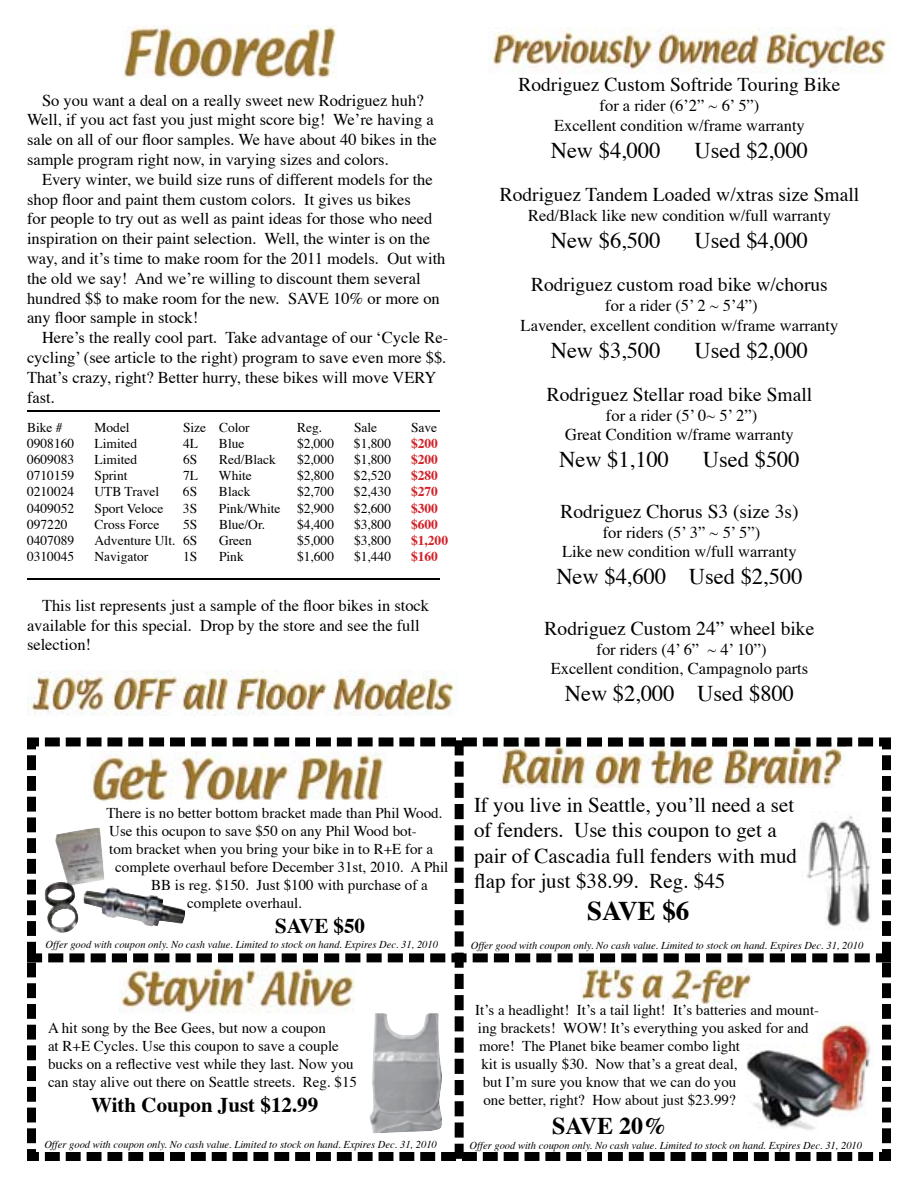
<style>
.page{position:relative;width:918px;height:1188px;background:#fff}
.page>*{position:absolute;margin:0;border:0;box-sizing:border-box;transform-origin:0 0}
.t1{font:700 27px "Times";color:#000}
.t2{font:700 24px "Times";color:#000}
.t3{font:22.5px "Times";color:#000}
.t4{font:21px/25.2px "Times";color:#000}
.t5{font:700 21px "Times";color:#000}
.t6{font:19.5px "Times";color:#000}
.t7{font:16.5px/19.8px "Times";color:#000;text-align:center}
.t8{font:15px/18px "Times";color:#000}
.t9{font:13.5px "Times";color:#000}
.t10{font:700 13.5px "Times";color:#d2232a}
.t11{font:italic 10.5px "Times";color:#000}
</style>
<div class="page">
<svg style="left:27px;top:737px;width:864px;height:424px"></svg>
<img style="left:122px;top:26px;width:214px;height:52px">
<img style="left:490px;top:27px;width:401px;height:46px">
<img style="left:27px;top:671px;width:431px;height:45px">
<img style="left:44px;top:827px;width:141px;height:106px">
<img style="left:90px;top:752px;width:297px;height:51px">
<img style="left:800px;top:812px;width:76px;height:121px">
<img style="left:498px;top:742px;width:348px;height:46px">
<img style="left:504px;top:742px;width:342px;height:4px">
<img style="left:747px;top:1021px;width:127px;height:116px">
<hr style="left:27px;top:410px;width:413px;height:2px;background:#000">
<hr style="left:27px;top:578px;width:413px;height:2px;background:#000">
<img style="left:369px;top:1012px;width:75px;height:121px">
<img style="left:120px;top:965px;width:235px;height:49px">
<img style="left:581px;top:968px;width:171px;height:37px">
<p class="t7" style="left:27px;top:89px;width:411px;text-align:left;text-indent:15px">So you want a deal on a really sweet new Rodriguez huh?<br>Well, if you act fast you just might score big! We’re having a sale on all of our floor samples. We have about 40 bikes in the sample program right now, in varying sizes and colors.</p>
<p class="t7" style="left:27px;top:168px;width:420px;text-align:left;text-indent:15px">Every winter, we build size runs of different models for the shop floor and paint them custom colors. It gives us bikes<br>for people to try out as well as paint ideas for those who need inspiration on their paint selection. Well, the winter is on the way, and it’s time to make room for the 2011 models. Out with the old we say! And we’re willing to discount them several hundred $$ to make room for the new. SAVE 10% or more on any floor sample in stock!</p>
<p class="t7" style="left:27px;top:326px;width:423px;text-align:left;text-indent:15px">Here’s the really cool part. Take advantage of our ‘Cycle Re&shy;cycling’ (see article to the right) program to save even more $$.<br>That’s crazy, right? Better hurry, these bikes will move VERY fast.</p>
<p class="t9" style="left:27px;top:414px;width:37px">Bike #</p>
<p class="t9" style="left:94px;top:414px;width:37px">Model</p>
<p class="t9" style="left:183px;top:414px;width:68px">Size Color</p>
<p class="t9" style="left:297px;top:414px;width:27px">Reg.</p>
<p class="t9" style="left:354px;top:414px;width:25px">Sale</p>
<p class="t9" style="left:411px;top:414px;width:28px">Save</p>
<p class="t9" style="left:27px;top:431px;width:49px">0908160</p>
<p class="t9" style="left:94px;top:431px;width:44px">Limited</p>
<p class="t9" style="left:183px;top:431px;width:16px">4L</p>
<p class="t9" style="left:219px;top:431px;width:27px">Blue</p>
<p class="t9" style="left:297px;top:431px;width:39px">$2,000</p>
<p class="t9" style="left:354px;top:431px;width:39px">$1,800</p>
<p class="t10" style="left:411px;top:430px;width:28px">$200</p>
<p class="t9" style="left:27px;top:447px;width:49px">0609083</p>
<p class="t9" style="left:94px;top:447px;width:44px">Limited</p>
<p class="t9" style="left:183px;top:447px;width:16px">6S</p>
<p class="t9" style="left:219px;top:447px;width:58px">Red/Black</p>
<p class="t9" style="left:297px;top:447px;width:39px">$2,000</p>
<p class="t9" style="left:354px;top:447px;width:39px">$1,800</p>
<p class="t10" style="left:411px;top:447px;width:28px">$200</p>
<p class="t9" style="left:27px;top:463px;width:49px">0710159</p>
<p class="t9" style="left:94px;top:463px;width:35px">Sprint</p>
<p class="t9" style="left:183px;top:463px;width:16px">7L</p>
<p class="t9" style="left:219px;top:463px;width:34px">White</p>
<p class="t9" style="left:297px;top:463px;width:39px">$2,800</p>
<p class="t9" style="left:354px;top:463px;width:39px">$2,520</p>
<p class="t10" style="left:411px;top:463px;width:28px">$280</p>
<p class="t9" style="left:27px;top:479px;width:49px">0210024</p>
<p class="t9" style="left:94px;top:479px;width:66px">UTB Travel</p>
<p class="t9" style="left:183px;top:479px;width:16px">6S</p>
<p class="t9" style="left:219px;top:479px;width:33px">Black</p>
<p class="t9" style="left:297px;top:479px;width:39px">$2,700</p>
<p class="t9" style="left:354px;top:479px;width:39px">$2,430</p>
<p class="t10" style="left:411px;top:479px;width:28px">$270</p>
<p class="t9" style="left:27px;top:495px;width:49px">0409052</p>
<p class="t9" style="left:94px;top:495px;width:71px">Sport Veloce</p>
<p class="t9" style="left:183px;top:495px;width:16px">3S</p>
<p class="t9" style="left:219px;top:495px;width:117px">Pink/White $2,900</p>
<p class="t9" style="left:354px;top:495px;width:39px">$2,600</p>
<p class="t10" style="left:411px;top:495px;width:28px">$300</p>
<p class="t9" style="left:27px;top:512px;width:42px">097220</p>
<p class="t9" style="left:94px;top:512px;width:66px">Cross Force</p>
<p class="t9" style="left:183px;top:512px;width:16px">5S</p>
<p class="t9" style="left:219px;top:512px;width:48px">Blue/Or.</p>
<p class="t9" style="left:297px;top:512px;width:39px">$4,400</p>
<p class="t9" style="left:354px;top:512px;width:39px">$3,800</p>
<p class="t10" style="left:411px;top:511px;width:28px">$600</p>
<p class="t9" style="left:27px;top:528px;width:49px">0407089</p>
<p class="t9" style="left:94px;top:528px;width:104px">Adventure Ult. 6S</p>
<p class="t9" style="left:219px;top:528px;width:34px">Green</p>
<p class="t9" style="left:297px;top:528px;width:39px">$5,000</p>
<p class="t9" style="left:354px;top:528px;width:39px">$3,800</p>
<p class="t10" style="left:411px;top:528px;width:39px">$1,200</p>
<p class="t9" style="left:27px;top:544px;width:49px">0310045</p>
<p class="t9" style="left:94px;top:544px;width:55px">Navigator</p>
<p class="t9" style="left:183px;top:544px;width:16px">1S</p>
<p class="t9" style="left:219px;top:544px;width:26px">Pink</p>
<p class="t9" style="left:297px;top:544px;width:39px">$1,600</p>
<p class="t9" style="left:354px;top:544px;width:39px">$1,440</p>
<p class="t10" style="left:411px;top:544px;width:28px">$160</p>
<p class="t7" style="left:27px;top:594px;width:404px;text-align:left;text-indent:15px">This list represents just a sample of the floor bikes in stock available for this special. Drop by the store and see the full selection!</p>
<p class="t6" style="left:518px;top:66px;width:324px">Rodriguez Custom Softride Touring Bike</p>
<p class="t7" style="left:554px;top:94px;width:252px">for a rider (6’2” ~ 6’ 5”)<br>Excellent condition w/frame warranty</p>
<h3 class="t3" style="left:551px;top:129px;width:111px">New $4,000</h3>
<h3 class="t3" style="left:694px;top:129px;width:115px">Used $2,000</h3>
<p class="t6" style="left:500px;top:176px;width:361px">Rodriguez Tandem Loaded w/xtras size Small</p>
<p class="t7" style="left:528px;top:204px;width:304px">Red/Black like new condition w/full warranty</p>
<h3 class="t3" style="left:551px;top:219px;width:111px">New $6,500</h3>
<h3 class="t3" style="left:694px;top:219px;width:115px">Used $4,000</h3>
<p class="t6" style="left:531px;top:266px;width:298px">Rodriguez custom road bike w/chorus</p>
<p class="t7" style="left:521px;top:294px;width:319px">for a rider (5’ 2 ~ 5’4”)<br>Lavender, excellent condition w/frame warranty</p>
<h3 class="t3" style="left:551px;top:329px;width:111px">New $3,500</h3>
<h3 class="t3" style="left:694px;top:329px;width:115px">Used $2,000</h3>
<p class="t6" style="left:547px;top:376px;width:267px">Rodriguez Stellar road bike Small</p>
<p class="t7" style="left:565px;top:404px;width:230px">for a rider (5’ 0~ 5’ 2”)<br>Great Condition w/frame warranty</p>
<h3 class="t3" style="left:559px;top:439px;width:111px">New $1,100</h3>
<h3 class="t3" style="left:703px;top:439px;width:98px">Used $500</h3>
<p class="t6" style="left:560px;top:493px;width:240px">Rodriguez Chorus S3 (size 3s)</p>
<p class="t7" style="left:562px;top:521px;width:236px">for riders (5’ 3” ~ 5’ 5”)<br>Like new condition w/full warranty</p>
<h3 class="t3" style="left:556px;top:556px;width:248px">New $4,600 Used $2,500</h3>
<p class="t6" style="left:545px;top:610px;width:271px">Rodriguez Custom 24” wheel bike</p>
<p class="t7" style="left:551px;top:638px;width:259px">for riders (4’ 6” ~ 4’ 10”)<br>Excellent condition, Campagnolo parts</p>
<h3 class="t3" style="left:565px;top:673px;width:231px">New $2,000 Used $800</h3>
<p class="t8" style="left:106px;top:803px;width:337px">There is no better bottom bracket made than Phil Wood.</p>
<p class="t8" style="left:109px;top:821px;width:309px">Use this ocupon to save $50 on any Phil Wood bot-</p>
<p class="t8" style="left:109px;top:839px;width:325px">tom bracket when you bring your bike in to R+E for a</p>
<p class="t8" style="left:115px;top:857px;width:335px">complete overhaul before December 31st, 2010. A Phil</p>
<p class="t8" style="left:151px;top:875px;width:278px">BB is reg. $150. Just $100 with purchase of a</p>
<p class="t8" style="left:187px;top:893px;width:116px">complete overhaul.</p>
<p class="t5" style="left:275px;top:906px;width:92px">SAVE $50</p>
<p class="t11" style="left:46px;top:935px;width:394px">Offer good with coupon only. No cash value. Limited to stock on hand. Expires Dec. 31, 2010</p>
<p class="t8" style="left:48px;top:1017px;width:311px">A hit song by the Bee Gees, but now a coupon<br>at R+E Cycles. Use this coupon to save a couple bucks on a reflective vest while they last. Now you can stay alive out there on Seattle streets. Reg. $15</p>
<p class="t5" style="left:91px;top:1085px;width:229px">With Coupon Just $12.99</p>
<p class="t11" style="left:44px;top:1135px;width:394px">Offer good with coupon only. No cash value. Limited to stock on hand. Expires Dec. 31, 2010</p>
<p class="t4" style="left:474px;top:791px;width:325px">If you live in Seattle, you’ll need a set of fenders. Use this coupon to get a pair of Cascadia full fenders with mud flap for just $38.99. Reg. $45</p>
<h1 class="t1" style="left:587px;top:885px;width:104px">SAVE $6</h1>
<p class="t11" style="left:471px;top:936px;width:394px">Offer good with coupon only. No cash value. Limited to stock on hand. Expires Dec. 31, 2010</p>
<p class="t8" style="left:475px;top:999px;width:346px">It’s a headlight! It’s a tail light! It’s batteries and mount-</p>
<p class="t8" style="left:478px;top:1017px;width:332px">ing brackets! WOW! It’s everything you asked for and</p>
<p class="t8" style="left:479px;top:1035px;width:262px">more! The Planet bike beamer combo light</p>
<p class="t8" style="left:481px;top:1053px;width:258px">kit is usually $30. Now that’s a great deal,</p>
<p class="t8" style="left:483px;top:1071px;width:255px">but I’m sure you know that we can do you</p>
<p class="t8" style="left:483px;top:1089px;width:254px">one better, right? How about just $23.99?</p>
<h2 class="t2" style="left:552px;top:1102px;width:116px">SAVE 20%</h2>
<p class="t11" style="left:470px;top:1136px;width:394px">Offer good with coupon only. No cash value. Limited to stock on hand. Expires Dec. 31, 2010</p>
</div>
